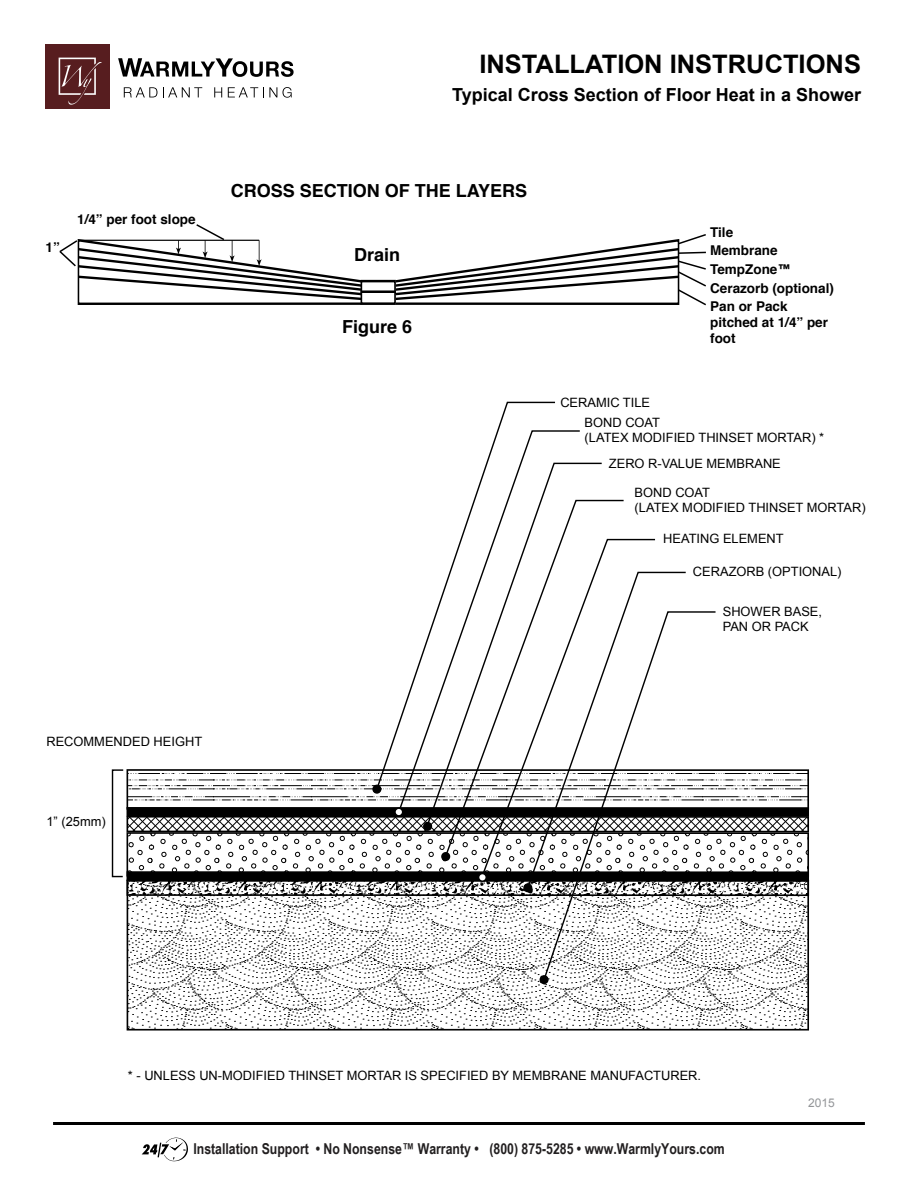
<style>
.page{position:relative;width:918px;height:1188px;background:#fff}
.page>*{position:absolute;margin:0;border:0;box-sizing:border-box;transform-origin:0 0}
.t1{font:700 25.5px "Arial";color:#000}
.t2{font:700 18px "Arial";color:#000}
.t3{font:700 18px "Helvetica";color:#000}
.t4{font:700 15px "Arial Narrow";color:#221f20}
.t5{font:700 13.5px/16.2px "Helvetica";color:#000}
.t6{font:12.9px/15.5px "Arial";color:#000}
.t7{font:12px "Arial";color:#939598}
</style>
<div class="page">
<svg style="left:127px;top:896px;width:682px;height:135px"></svg>
<svg style="left:383px;top:401px;width:172px;height:368px"></svg>
<svg style="left:397px;top:430px;width:183px;height:339px"></svg>
<svg style="left:425px;top:462px;width:177px;height:307px"></svg>
<svg style="left:444px;top:499px;width:180px;height:270px"></svg>
<svg style="left:480px;top:538px;width:176px;height:231px"></svg>
<svg style="left:542px;top:611px;width:175px;height:370px"></svg>
<div style="left:540px;top:976px;width:8px;height:7px;background:#000;border-radius:50%"></div>
<div style="left:540px;top:975px;width:9px;height:9px;border:1px solid #000;border-radius:50%"></div>
<svg style="left:111px;top:769px;width:698px;height:127px"></svg>
<svg style="left:526px;top:571px;width:161px;height:319px"></svg>
<div style="left:524px;top:884px;width:8px;height:8px;background:#000;border-radius:50%"></div>
<div style="left:523px;top:883px;width:9px;height:9px;border:1px solid #000;border-radius:50%"></div>
<div style="left:360px;top:280px;width:36px;height:14px;border:2px solid #000"></div>
<div style="left:360px;top:291px;width:36px;height:14px;border:2px solid #000"></div>
<svg style="left:394px;top:234px;width:312px;height:72px"></svg>
<svg style="left:59px;top:224px;width:304px;height:81px"></svg>
<svg style="left:142px;top:1137px;width:46px;height:25px"></svg>
<hr style="left:53px;top:1122px;width:812px;height:3px;background:#000">
<div style="left:45px;top:44px;width:65px;height:65px;background:#571d1f"></div>
<svg style="left:59px;top:58px;width:43px;height:47px"></svg>
<svg style="left:118px;top:58px;width:176px;height:19px"></svg>
<svg style="left:124px;top:87px;width:33px;height:10px"></svg>
<svg style="left:163px;top:87px;width:39px;height:10px"></svg>
<svg style="left:214px;top:87px;width:8px;height:10px"></svg>
<svg style="left:228px;top:87px;width:49px;height:10px"></svg>
<svg style="left:283px;top:87px;width:9px;height:11px"></svg>
<h1 class="t1" style="left:479px;top:47px;width:383px">INSTALLATION INSTRUCTIONS</h1>
<h2 class="t2" style="left:452px;top:83px;width:410px">Typical Cross Section of Floor Heat in a Shower</h2>
<p class="t5" style="left:46px;top:240px;width:16px">1”</p>
<p class="t5" style="left:77px;top:212px;width:120px">1/4” per foot slope</p>
<h2 class="t3" style="left:231px;top:176px;width:298px">CROSS SECTION OF THE LAYERS</h2>
<h2 class="t3" style="left:354px;top:240px;width:48px">Drain</h2>
<h2 class="t3" style="left:342px;top:312px;width:72px">Figure 6</h2>
<p class="t5" style="left:710px;top:225px;width:25px">Tile</p>
<p class="t5" style="left:710px;top:243px;width:69px">Membrane</p>
<p class="t5" style="left:710px;top:261px;width:82px">TempZone™</p>
<p class="t5" style="left:710px;top:280px;width:125px">Cerazorb (optional)</p>
<p class="t6" style="left:560px;top:395px;width:91px">CERAMIC TILE</p>
<p class="t5" style="left:710px;top:298px;width:119px">Pan or Pack pitched at 1/4” per foot</p>
<p class="t6" style="left:585px;top:415px;width:241px">BOND COAT<br>(LATEX MODIFIED THINSET MORTAR) *</p>
<p class="t6" style="left:609px;top:456px;width:173px">ZERO R-VALUE MEMBRANE</p>
<p class="t6" style="left:635px;top:485px;width:233px">BOND COAT<br>(LATEX MODIFIED THINSET MORTAR)</p>
<p class="t6" style="left:663px;top:531px;width:122px">HEATING ELEMENT</p>
<p class="t6" style="left:693px;top:564px;width:150px">CERAZORB (OPTIONAL)</p>
<p class="t6" style="left:723px;top:604px;width:101px">SHOWER BASE,<br>PAN OR PACK</p>
<p class="t6" style="left:46px;top:734px;width:157px">RECOMMENDED HEIGHT</p>
<p class="t6" style="left:46px;top:814px;width:61px">1” (25mm)</p>
<p class="t6" style="left:128px;top:1068px;width:575px">* - UNLESS UN-MODIFIED THINSET MORTAR IS SPECIFIED BY MEMBRANE MANUFACTURER.</p>
<p class="t4" style="left:193px;top:1138px;width:533px">Installation Support • No Nonsense™ Warranty • (800) 875-5285 • www.WarmlyYours.com</p>
<p class="t7" style="left:808px;top:1095px;width:28px">2015</p>
</div>
